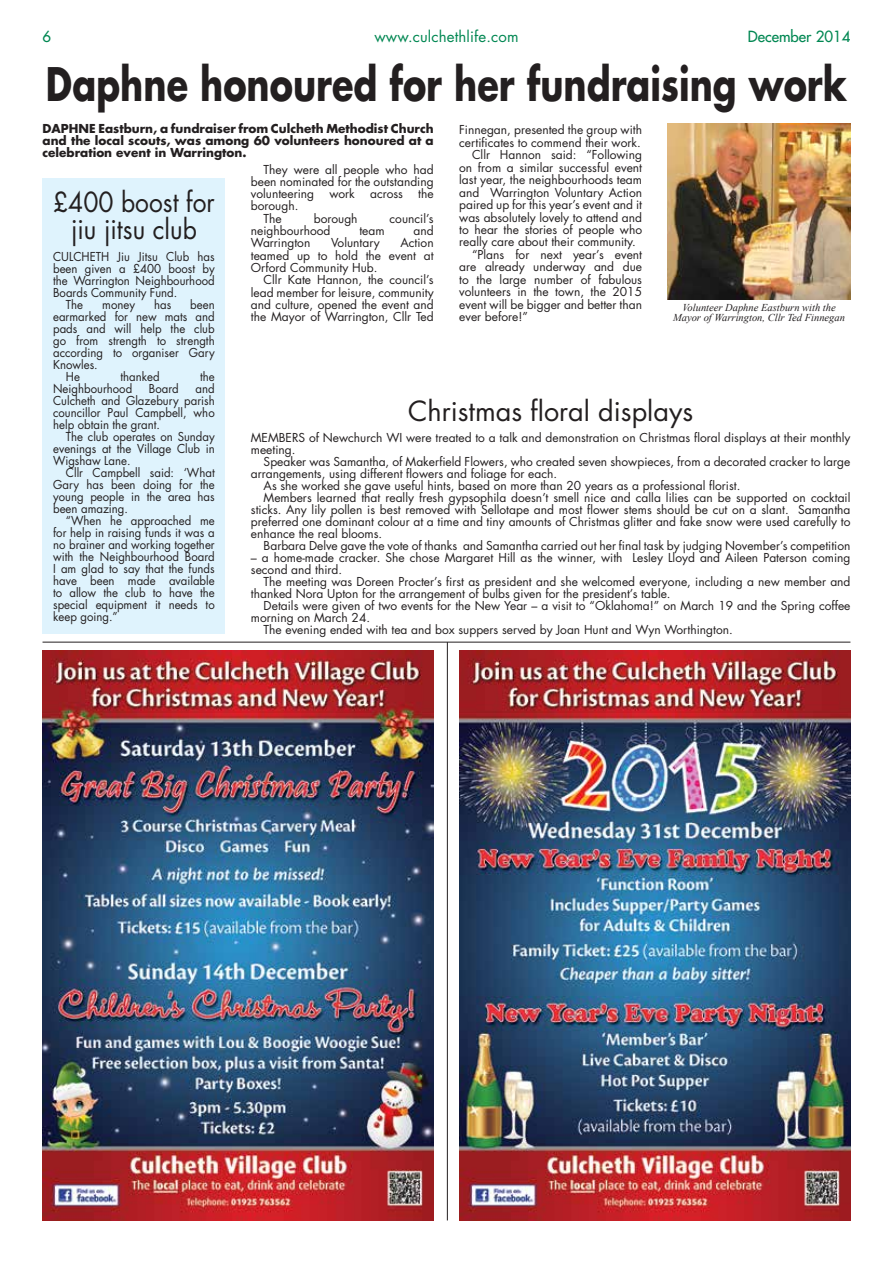
<style>
.page{position:relative;width:893px;height:1263px;background:#fff}
.page>*{position:absolute;margin:0;border:0;box-sizing:border-box;transform-origin:0 0}
.t1{font:700 45px "Futura Std";color:#231f20;scale:.78 1}
.t2{font:27px/27px "Futura Std";color:#231f20;text-align:center;scale:.91 1}
.t3{font:27px "Futura Std";color:#231f20}
.t4{font:15px "Futura Std";letter-spacing:.01em;color:#008752}
.t5{font:500 15px "Futura Std";color:#008752}
.t6{font:12px/12.3px "Futura Std";color:#231f20;text-align:justify}
.t7{font:12px/12px "Futura Std";color:#231f20;text-align:justify;scale:.95 1}
.t8{font:700 12px/12px "Futura Std";color:#231f20;text-align:justify}
.t9{font:italic 10.5px/10.5px "Times New Roman";color:#231f20;text-align:center}
</style>
<div class="page">
<div style="left:43px;top:179px;width:182px;height:455px;background:#dff3fd"></div>
<hr style="left:43px;top:642px;width:807px;height:1px;background:#231f20">
<hr style="left:447px;top:642px;width:1px;height:578px;background:#231f20">
<img style="left:668px;top:123px;width:182px;height:176px">
<img style="left:43px;top:651px;width:391px;height:569px">
<img style="left:459px;top:651px;width:391px;height:569px">
<p class="t5" style="left:43px;top:27px;width:10px">6</p>
<p class="t4" style="left:374px;top:27px;width:146px">www.culchethlife.com</p>
<p class="t5" style="left:748px;top:27px;width:104px">December 2014</p>
<h1 class="t1" style="left:46px;top:54px;width:1028px">Daphne honoured for her fundraising work</h1>
<p class="t8" style="left:43px;top:123px;width:393px">DAPHNE Eastburn, a fundraiser from Culcheth Methodist Church and the local scouts, was among 60 volunteers honoured at a celebration event in Warrington.</p>
<p class="t6" style="left:251px;top:163px;width:184px;text-indent:13px">They were all people who had been nominated for the outstanding volunteering</p>
<p class="t6" style="left:459px;top:124px;width:184px">Finnegan, presented the group with</p>
<p class="t6" style="left:459px;top:136px;width:183px">certificates to commend their work.</p>
<p class="t6" style="left:472px;top:149px;width:172px">Cllr Hannon said: “Following</p>
<p class="t6" style="left:459px;top:161px;width:184px">on from a similar successful event</p>
<p class="t6" style="left:459px;top:174px;width:184px">last year, the neighbourhoods team</p>
<p class="t6" style="left:459px;top:186px;width:184px">and Warrington Voluntary Action</p>
<p class="t6" style="left:459px;top:199px;width:184px">paired up for this year’s event and it</p>
<p class="t6" style="left:459px;top:211px;width:184px">was absolutely lovely to attend and</p>
<p class="t6" style="left:459px;top:224px;width:184px">to hear the stories of people who</p>
<p class="t6" style="left:459px;top:236px;width:178px">really care about their community.</p>
<p class="t6" style="left:472px;top:248px;width:172px">“Plans for next year’s event</p>
<p class="t6" style="left:459px;top:261px;width:184px">are already underway and due</p>
<p class="t6" style="left:459px;top:273px;width:184px">to the large number of fabulous</p>
<p class="t6" style="left:459px;top:286px;width:184px">volunteers in the town, the 2015</p>
<p class="t6" style="left:459px;top:298px;width:184px">event will be bigger and better than</p>
<p class="t6" style="left:459px;top:311px;width:70px">ever before!”</p>
<p class="t6" style="left:329px;top:188px;width:27px">work</p>
<p class="t6" style="left:370px;top:188px;width:34px">across</p>
<p class="t6" style="left:418px;top:188px;width:17px">the</p>
<h2 class="t2" style="left:53px;top:188px;width:179px">£400 boost for jiu jitsu club</h2>
<p class="t6" style="left:251px;top:200px;width:49px;text-align:center">borough.<br>The</p>
<p class="t6" style="left:314px;top:212px;width:45px">borough</p>
<p class="t6" style="left:390px;top:212px;width:46px">council’s</p>
<p class="t6" style="left:251px;top:225px;width:81px">neighbourhood</p>
<p class="t6" style="left:359px;top:225px;width:27px">team</p>
<p class="t6" style="left:414px;top:225px;width:22px">and</p>
<p class="t6" style="left:251px;top:237px;width:61px">Warrington</p>
<p class="t6" style="left:331px;top:237px;width:50px">Voluntary</p>
<p class="t6" style="left:251px;top:237px;width:184px;text-indent:150px">Action teamed up to hold the event at Orford Community Hub.</p>
<p class="t6" style="left:251px;top:274px;width:184px;text-indent:13px">Cllr Kate Hannon, the council’s lead member for leisure, community and culture, opened the event and the Mayor of Warrington, Cllr Ted</p>
<p class="t7" style="left:53px;top:250px;width:172px">CULCHETH Jiu Jitsu Club has</p>
<p class="t7" style="left:53px;top:262px;width:172px">been given a £400 boost by</p>
<p class="t7" style="left:53px;top:274px;width:172px">the Warrington Neighbourhood</p>
<p class="t7" style="left:53px;top:286px;width:132px">Boards Community Fund.</p>
<p class="t7" style="left:66px;top:298px;width:20px">The</p>
<p class="t7" style="left:102px;top:298px;width:36px">money</p>
<p class="t7" style="left:154px;top:298px;width:20px">has</p>
<p class="t7" style="left:190px;top:298px;width:27px">been</p>
<p class="t7" style="left:53px;top:310px;width:172px">earmarked for new mats and</p>
<p class="t7" style="left:53px;top:322px;width:172px">pads and will help the club</p>
<p class="t7" style="left:53px;top:334px;width:172px">go from strength to strength</p>
<p class="t7" style="left:53px;top:346px;width:172px">according to organiser Gary</p>
<p class="t7" style="left:53px;top:358px;width:48px">Knowles.</p>
<p class="t7" style="left:66px;top:370px;width:16px">He</p>
<p class="t7" style="left:120px;top:370px;width:43px">thanked</p>
<p class="t7" style="left:200px;top:370px;width:17px">the</p>
<p class="t7" style="left:53px;top:382px;width:85px">Neighbourhood</p>
<p class="t7" style="left:149px;top:382px;width:33px">Board</p>
<p class="t9" style="left:673px;top:302px;width:173px">Volunteer Daphne Eastburn with the<br>Mayor of Warrington, Cllr Ted Finnegan</p>
<p class="t7" style="left:53px;top:382px;width:172px;text-indent:142px">and Culcheth and Glazebury parish councillor Paul Campbell, who help obtain the grant.</p>
<p class="t7" style="left:53px;top:430px;width:172px;text-indent:13px">The club operates on Sunday evenings at the Village Club in Wigshaw Lane.</p>
<p class="t7" style="left:53px;top:466px;width:172px;text-indent:13px">Cllr Campbell said: ‘What Gary has been doing for the young people in the area has been amazing.</p>
<p class="t7" style="left:53px;top:514px;width:172px;text-indent:13px">“When he approached me for help in raising funds it was a no brainer and working together with the Neighbourhood Board I am glad to say that the funds have been made available to allow the club to have the special equipment it needs to keep going.”</p>
<h2 class="t3" style="left:408px;top:394px;width:287px">Christmas floral displays</h2>
<p class="t6" style="left:251px;top:431px;width:601px">MEMBERS of Newchurch WI were treated to a talk and demonstration on Christmas floral displays at their monthly meeting.</p>
<p class="t6" style="left:264px;top:455px;width:588px">Speaker was Samantha, of Makerfield Flowers, who created seven showpieces, from a decorated cracker to large</p>
<p class="t6" style="left:251px;top:467px;width:308px">arrangements, using different flowers and foliage for each.</p>
<p class="t6" style="left:264px;top:479px;width:478px">As she worked she gave useful hints, based on more than 20 years as a professional florist.</p>
<p class="t6" style="left:264px;top:491px;width:588px">Members learned that really fresh gypsophila doesn’t smell nice and calla lilies can be supported on cocktail</p>
<p class="t6" style="left:251px;top:503px;width:601px">sticks. Any lily pollen is best removed with Sellotape and most flower stems should be cut on a slant. Samantha</p>
<p class="t6" style="left:251px;top:515px;width:601px">preferred one dominant colour at a time and tiny amounts of Christmas glitter and fake snow were used carefully to</p>
<p class="t6" style="left:251px;top:527px;width:133px">enhance the real blooms.</p>
<p class="t6" style="left:264px;top:539px;width:588px">Barbara Delve gave the vote of thanks and Samantha carried out her final task by judging November’s competition</p>
<p class="t6" style="left:251px;top:551px;width:601px">– a home-made cracker. She chose Margaret Hill as the winner, with Lesley Lloyd and Aileen Paterson coming second and third.</p>
<p class="t6" style="left:251px;top:575px;width:601px;text-indent:13px">The meeting was Doreen Procter’s first as president and she welcomed everyone, including a new member and thanked Nora Upton for the arrangement of bulbs given for the president’s table.</p>
<p class="t6" style="left:264px;top:599px;width:588px">Details were given of two events for the New Year – a visit to “Oklahoma!” on March 19 and the Spring coffee</p>
<p class="t6" style="left:251px;top:611px;width:121px">morning on March 24.</p>
<p class="t6" style="left:264px;top:623px;width:471px">The evening ended with tea and box suppers served by Joan Hunt and Wyn Worthington.</p>
</div>
